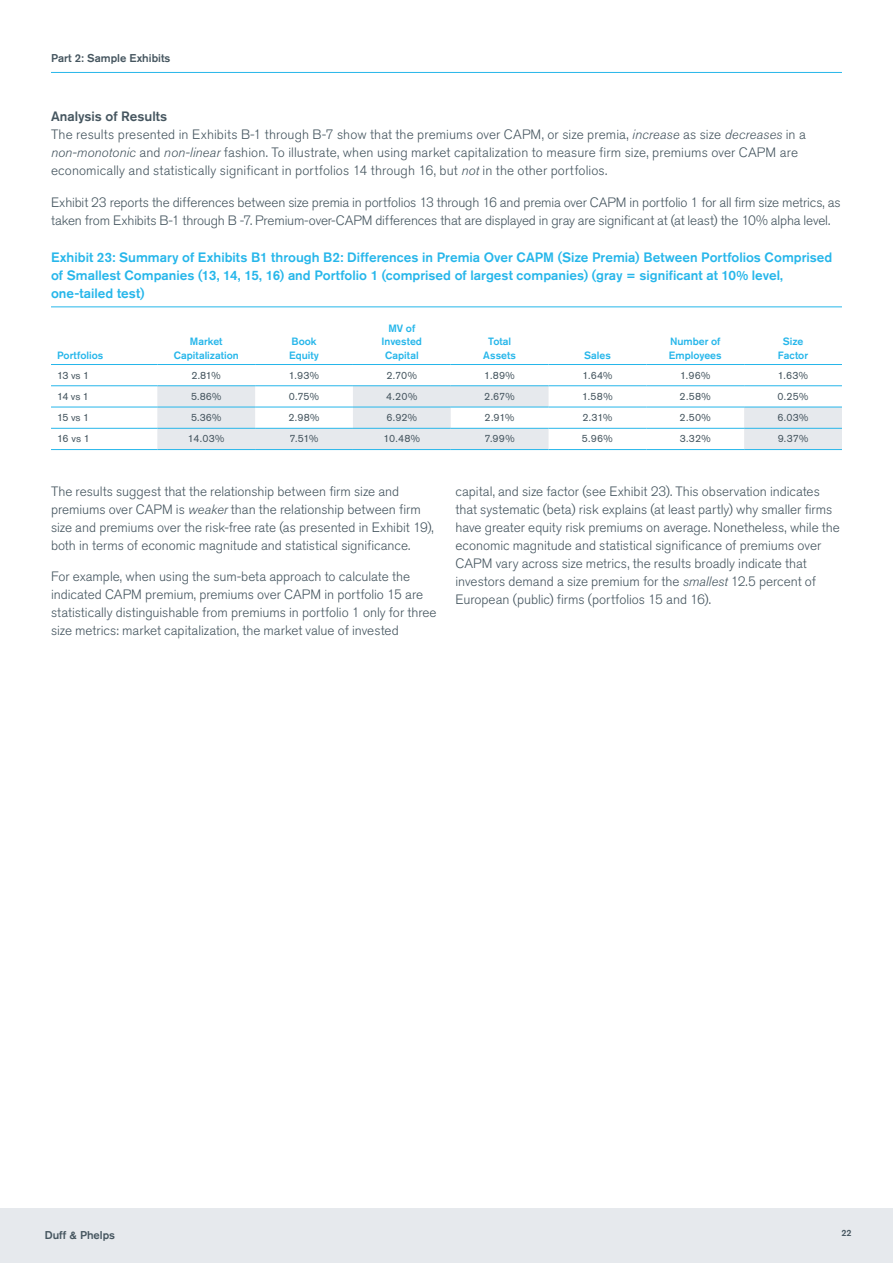
<style>
.page{position:relative;width:893px;height:1263px;background:#fff}
.page>*{position:absolute;margin:0;border:0;box-sizing:border-box;transform-origin:0 0}
.Body_Text_Light{font:300 13.5px/18px "Akzidenz Grotesk BQ";color:#45555f}
.Body_Text_Light-2{font:500 13.5px/18px "Akzidenz Grotesk BQ";color:#26b6ea}
.Subhead_2{font:500 13.5px "Akzidenz Grotesk BQ";color:#45555f}
.t1{font:500 11.25px "Akzidenz Grotesk BQ";color:#45555f}
.Table_body{font:10.5px "Akzidenz Grotesk BQ";letter-spacing:.01em;color:#45555f}
.Subhead_1{font:500 10.5px/13.5px "Akzidenz Grotesk BQ";color:#26b6ea;text-align:center}
.Subhead_1-2{font:10.5px "Akzidenz Grotesk BQ";letter-spacing:-.03em;color:#45555f}
.t2{font:500 9px "Akzidenz Grotesk BQ";color:#45555f}
.s1{font-style:italic}
</style>
<div class="page">
<div style="left:0;top:1208px;width:893px;height:55px;background:#e6e9ed"></div>
<svg style="left:157px;top:386px;width:685px;height:63px"></svg>
<hr style="left:51px;top:364px;width:106px;height:1px;background:#26b6ea">
<hr style="left:51px;top:385px;width:106px;height:1px;background:#26b6ea">
<hr style="left:157px;top:385px;width:98px;height:1px;background:#26b6ea">
<hr style="left:255px;top:385px;width:98px;height:1px;background:#26b6ea">
<hr style="left:353px;top:385px;width:98px;height:1px;background:#26b6ea">
<hr style="left:451px;top:385px;width:98px;height:1px;background:#26b6ea">
<hr style="left:549px;top:385px;width:97px;height:1px;background:#26b6ea">
<hr style="left:646px;top:385px;width:98px;height:1px;background:#26b6ea">
<hr style="left:744px;top:385px;width:98px;height:1px;background:#26b6ea">
<hr style="left:51px;top:407px;width:106px;height:1px;background:#26b6ea">
<hr style="left:157px;top:407px;width:98px;height:1px;background:#26b6ea">
<hr style="left:255px;top:407px;width:98px;height:1px;background:#26b6ea">
<hr style="left:353px;top:407px;width:98px;height:1px;background:#26b6ea">
<hr style="left:451px;top:407px;width:98px;height:1px;background:#26b6ea">
<hr style="left:549px;top:407px;width:97px;height:1px;background:#26b6ea">
<hr style="left:646px;top:407px;width:98px;height:1px;background:#26b6ea">
<hr style="left:744px;top:407px;width:98px;height:1px;background:#26b6ea">
<hr style="left:51px;top:428px;width:106px;height:1px;background:#26b6ea">
<hr style="left:157px;top:428px;width:98px;height:1px;background:#26b6ea">
<hr style="left:255px;top:428px;width:98px;height:1px;background:#26b6ea">
<hr style="left:353px;top:428px;width:98px;height:1px;background:#26b6ea">
<hr style="left:451px;top:428px;width:98px;height:1px;background:#26b6ea">
<hr style="left:549px;top:428px;width:97px;height:1px;background:#26b6ea">
<hr style="left:646px;top:428px;width:98px;height:1px;background:#26b6ea">
<hr style="left:744px;top:428px;width:98px;height:1px;background:#26b6ea">
<hr style="left:51px;top:449px;width:106px;height:1px;background:#26b6ea">
<hr style="left:157px;top:449px;width:98px;height:1px;background:#26b6ea">
<hr style="left:255px;top:449px;width:98px;height:1px;background:#26b6ea">
<hr style="left:353px;top:449px;width:98px;height:1px;background:#26b6ea">
<hr style="left:451px;top:449px;width:98px;height:1px;background:#26b6ea">
<hr style="left:549px;top:449px;width:97px;height:1px;background:#26b6ea">
<hr style="left:646px;top:449px;width:98px;height:1px;background:#26b6ea">
<hr style="left:744px;top:449px;width:98px;height:1px;background:#26b6ea">
<hr style="left:157px;top:364px;width:98px;height:1px;background:#26b6ea">
<hr style="left:255px;top:364px;width:98px;height:1px;background:#26b6ea">
<hr style="left:353px;top:364px;width:98px;height:1px;background:#26b6ea">
<hr style="left:451px;top:364px;width:98px;height:1px;background:#26b6ea">
<hr style="left:549px;top:364px;width:97px;height:1px;background:#26b6ea">
<hr style="left:646px;top:364px;width:98px;height:1px;background:#26b6ea">
<hr style="left:744px;top:364px;width:98px;height:1px;background:#26b6ea">
<hr style="left:51px;top:72px;width:791px;height:1px;background:#26b6ea">
<hr style="left:51px;top:306px;width:791px;height:1px;background:#26b6ea">
<p class="t1" style="left:51px;top:51px;width:121px">Part 2: Sample Exhibits</p>
<p class="Subhead_2" style="left:51px;top:108px;width:118px">Analysis of Results</p>
<p class="Body_Text_Light" style="left:51px;top:126px;width:756px">The results presented in Exhibits B-1 through B-7 show that the premiums over CAPM, or size premia, <span class="s1">increase</span> as size <span class="s1">decreases</span> in a <span class="s1">non-monotonic</span> and <span class="s1">non-linear</span> fashion. To illustrate, when using market capitalization to measure firm size, premiums over CAPM are economically and statistically significant in portfolios 14 through 16, but <span class="s1">not</span> in the other portfolios.</p>
<p class="Body_Text_Light" style="left:51px;top:193px;width:791px">Exhibit 23 reports the differences between size premia in portfolios 13 through 16 and premia over CAPM in portfolio 1 for all firm size metrics, as taken from Exhibits B-1 through B -7. Premium-over-CAPM differences that are displayed in gray are significant at (at least) the 10% alpha level.</p>
<p class="Body_Text_Light-2" style="left:51px;top:248px;width:783px">Exhibit 23: Summary of Exhibits B1 through B2: Differences in Premia Over CAPM (Size Premia) Between Portfolios Comprised of Smallest Companies (13, 14, 15, 16) and Portfolio 1 (comprised of largest companies) (gray = significant at 10% level, one‑tailed test)</p>
<p class="Subhead_1" style="left:57px;top:348px;width:48px">Portfolios</p>
<p class="Subhead_1" style="left:174px;top:334px;width:67px">Market<br>Capitalization</p>
<p class="Subhead_1" style="left:289px;top:334px;width:31px;text-align:left">Book<br>Equity</p>
<p class="Subhead_1" style="left:382px;top:321px;width:42px">MV of<br>Invested<br>Capital</p>
<p class="Subhead_1" style="left:483px;top:334px;width:34px">Total<br>Assets</p>
<p class="Subhead_1" style="left:584px;top:348px;width:28px">Sales</p>
<p class="Subhead_1" style="left:669px;top:334px;width:54px;text-align:left">Number of<br>Employees</p>
<p class="Subhead_1" style="left:778px;top:334px;width:32px">Size<br>Factor</p>
<p class="Subhead_1-2" style="left:57px;top:369px;width:34px">13 vs 1</p>
<p class="Table_body" style="left:192px;top:369px;width:31px">2.81%</p>
<p class="Table_body" style="left:289px;top:369px;width:32px">1.93%</p>
<p class="Table_body" style="left:387px;top:369px;width:32px">2.70%</p>
<p class="Table_body" style="left:484px;top:369px;width:32px">1.89%</p>
<p class="Table_body" style="left:582px;top:369px;width:32px">1.64%</p>
<p class="Table_body" style="left:680px;top:369px;width:32px">1.96%</p>
<p class="Table_body" style="left:778px;top:369px;width:32px">1.63%</p>
<p class="Subhead_1-2" style="left:57px;top:390px;width:33px">14 vs 1</p>
<p class="Table_body" style="left:191px;top:390px;width:32px">5.86%</p>
<p class="Table_body" style="left:289px;top:390px;width:32px">0.75%</p>
<p class="Table_body" style="left:386px;top:390px;width:33px">4.20%</p>
<p class="Table_body" style="left:484px;top:390px;width:32px">2.67%</p>
<p class="Table_body" style="left:582px;top:390px;width:32px">1.58%</p>
<p class="Table_body" style="left:680px;top:390px;width:33px">2.58%</p>
<p class="Table_body" style="left:778px;top:390px;width:32px">0.25%</p>
<p class="Subhead_1-2" style="left:57px;top:411px;width:34px">15 vs 1</p>
<p class="Table_body" style="left:191px;top:411px;width:32px">5.36%</p>
<p class="Table_body" style="left:288px;top:411px;width:33px">2.98%</p>
<p class="Table_body" style="left:386px;top:411px;width:32px">6.92%</p>
<p class="Table_body" style="left:485px;top:411px;width:32px">2.91%</p>
<p class="Table_body" style="left:582px;top:411px;width:32px">2.31%</p>
<p class="Table_body" style="left:680px;top:411px;width:33px">2.50%</p>
<p class="Table_body" style="left:777px;top:411px;width:33px">6.03%</p>
<p class="Subhead_1-2" style="left:57px;top:432px;width:34px">16 vs 1</p>
<p class="Table_body" style="left:188px;top:432px;width:38px">14.03%</p>
<p class="Table_body" style="left:290px;top:432px;width:30px">7.51%</p>
<p class="Table_body" style="left:383px;top:432px;width:38px">10.48%</p>
<p class="Table_body" style="left:484px;top:432px;width:32px">7.99%</p>
<p class="Table_body" style="left:582px;top:432px;width:33px">5.96%</p>
<p class="Table_body" style="left:680px;top:432px;width:33px">3.32%</p>
<p class="Table_body" style="left:778px;top:432px;width:32px">9.37%</p>
<p class="Body_Text_Light" style="left:51px;top:482px;width:384px">The results suggest that the relationship between firm size and premiums over CAPM is <span class="s1">weaker</span> than the relationship between firm size and premiums over the risk-free rate (as presented in Exhibit 19), both in terms of economic magnitude and statistical significance.</p>
<p class="Body_Text_Light" style="left:51px;top:568px;width:387px">For example, when using the sum-beta approach to calculate the indicated CAPM premium, premiums over CAPM in portfolio 15 are statistically distinguishable from premiums in portfolio 1 only for three size metrics: market capitalization, the market value of invested</p>
<p class="Body_Text_Light" style="left:455px;top:482px;width:386px">capital, and size factor (see Exhibit 23). This observation indicates that systematic (beta) risk explains (at least partly) why smaller firms have greater equity risk premiums on average. Nonetheless, while the economic magnitude and statistical significance of premiums over CAPM vary across size metrics, the results broadly indicate that investors demand a size premium for the <span class="s1">smallest</span> 12.5 percent of European (public) firms (portfolios 15 and 16).</p>
<p class="t1" style="left:45px;top:1228px;width:72px">Duff &amp; Phelps</p>
<p class="t2" style="left:841px;top:1227px;width:12px">22</p>
</div>
